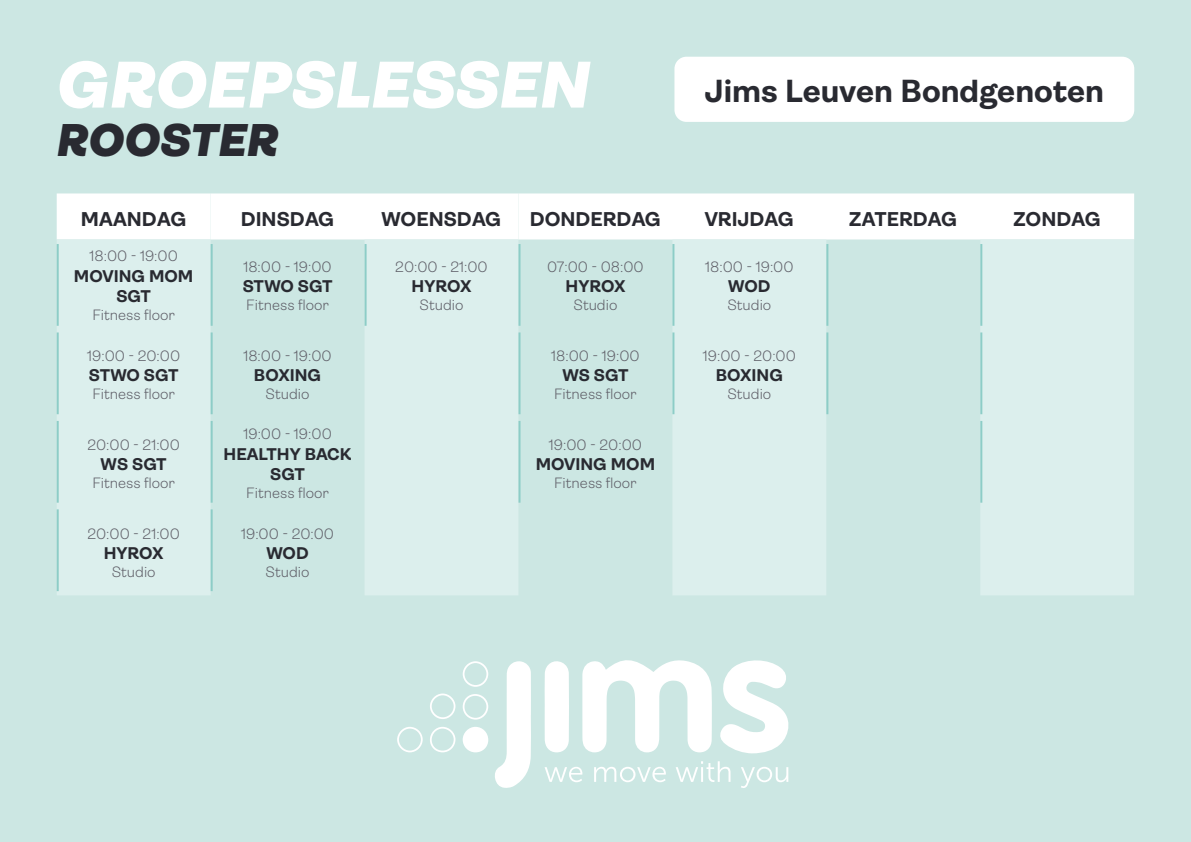
<style>
.page{position:relative;width:1191px;height:842px;background:#cce7e3}
.page>*{position:absolute;margin:0;border:0;box-sizing:border-box;transform-origin:0 0}
.t1{font:italic 900 66px "Ambit";color:#fff}
.t2{font:italic 900 46px "Ambit";color:#292a31}
.t3{font:700 32px "Ambit";color:#292a31}
.t4{font:700 20px "Ambit";color:#292a31}
.t5{font:700 17px/20.4px "Ambit";color:#292a31;text-align:center}
.t6{font:300 15px "Ambit";color:#606069}
</style>
<div class="page">
<div style="left:57px;top:193px;width:1077px;height:46px;background:#fff"></div>
<div style="left:211px;top:193px;width:307px;height:46px;background:#fff"></div>
<svg style="left:57px;top:239px;width:1077px;height:356px;fill:#dcefed"></svg>
<hr style="left:57px;top:244px;width:2px;height:82px;background:#8dcdc7">
<hr style="left:211px;top:244px;width:2px;height:82px;background:#8dcdc7">
<hr style="left:364px;top:244px;width:2px;height:82px;background:#8dcdc7">
<hr style="left:518px;top:244px;width:2px;height:82px;background:#8dcdc7">
<hr style="left:672px;top:244px;width:2px;height:82px;background:#8dcdc7">
<hr style="left:826px;top:244px;width:2px;height:82px;background:#8dcdc7">
<hr style="left:980px;top:244px;width:2px;height:82px;background:#8dcdc7">
<hr style="left:518px;top:421px;width:2px;height:82px;background:#8dcdc7">
<hr style="left:211px;top:421px;width:2px;height:82px;background:#8dcdc7">
<hr style="left:57px;top:421px;width:2px;height:82px;background:#8dcdc7">
<hr style="left:57px;top:509px;width:2px;height:82px;background:#8dcdc7">
<hr style="left:57px;top:332px;width:2px;height:82px;background:#8dcdc7">
<hr style="left:211px;top:332px;width:2px;height:82px;background:#8dcdc7">
<hr style="left:518px;top:332px;width:2px;height:82px;background:#8dcdc7">
<hr style="left:672px;top:332px;width:2px;height:82px;background:#8dcdc7">
<hr style="left:826px;top:332px;width:2px;height:82px;background:#8dcdc7">
<hr style="left:980px;top:332px;width:2px;height:82px;background:#8dcdc7">
<hr style="left:980px;top:421px;width:2px;height:82px;background:#8dcdc7">
<hr style="left:211px;top:509px;width:2px;height:82px;background:#8dcdc7">
<svg style="left:544px;top:767px;width:38px;height:15px"></svg>
<svg style="left:594px;top:767px;width:72px;height:15px"></svg>
<svg style="left:676px;top:761px;width:54px;height:21px"></svg>
<svg style="left:741px;top:767px;width:47px;height:21px"></svg>
<svg style="left:582px;top:660px;width:207px;height:93px"></svg>
<svg style="left:495px;top:661px;width:36px;height:127px"></svg>
<svg style="left:544px;top:661px;width:25px;height:91px;background:#fafcfc"></svg>
<svg style="left:430px;top:693px;width:25px;height:26px"></svg>
<svg style="left:463px;top:694px;width:25px;height:26px"></svg>
<svg style="left:462px;top:661px;width:26px;height:26px"></svg>
<svg style="left:430px;top:727px;width:25px;height:25px"></svg>
<svg style="left:397px;top:727px;width:26px;height:25px"></svg>
<div style="left:462px;top:727px;width:26px;height:25px;background:#fff;border-radius:50%"></div>
<div style="left:674px;top:57px;width:460px;height:65px;background:#fff;border-radius:12px"></div>
<p class="t1" style="left:57px;top:47px;width:535px">GROEPSLESSEN</p>
<p class="t2" style="left:57px;top:114px;width:223px">ROOSTER</p>
<p class="t3" style="left:704px;top:73px;width:401px">Jims Leuven Bondgenoten</p>
<p class="t4" style="left:81px;top:208px;width:107px">MAANDAG</p>
<p class="t4" style="left:241px;top:208px;width:95px">DINSDAG</p>
<p class="t4" style="left:381px;top:208px;width:121px">WOENSDAG</p>
<p class="t4" style="left:530px;top:208px;width:133px">DONDERDAG</p>
<p class="t4" style="left:705px;top:208px;width:91px">VRIJDAG</p>
<p class="t4" style="left:849px;top:208px;width:110px">ZATERDAG</p>
<p class="t4" style="left:1013px;top:208px;width:89px">ZONDAG</p>
<p class="t6" style="left:89px;top:248px;width:90px">18:00 - 19:00</p>
<p class="t5" style="left:74px;top:266px;width:121px">MOVING MOM<br>SGT</p>
<p class="t6" style="left:92px;top:307px;width:84px">Fitness floor</p>
<p class="t6" style="left:243px;top:258px;width:90px">18:00 - 19:00</p>
<p class="t5" style="left:243px;top:276px;width:91px">STWO SGT</p>
<p class="t6" style="left:246px;top:296px;width:84px">Fitness floor</p>
<p class="t6" style="left:395px;top:258px;width:94px">20:00 - 21:00</p>
<p class="t5" style="left:411px;top:276px;width:61px">HYROX</p>
<p class="t6" style="left:419px;top:296px;width:45px">Studio</p>
<p class="t6" style="left:547px;top:258px;width:98px">07:00 - 08:00</p>
<p class="t5" style="left:565px;top:276px;width:61px">HYROX</p>
<p class="t6" style="left:573px;top:296px;width:45px">Studio</p>
<p class="t6" style="left:705px;top:258px;width:90px">18:00 - 19:00</p>
<p class="t5" style="left:728px;top:276px;width:44px">WOD</p>
<p class="t6" style="left:727px;top:296px;width:45px">Studio</p>
<p class="t6" style="left:87px;top:347px;width:94px">19:00 - 20:00</p>
<p class="t5" style="left:89px;top:365px;width:91px">STWO SGT</p>
<p class="t6" style="left:92px;top:385px;width:84px">Fitness floor</p>
<p class="t6" style="left:87px;top:436px;width:94px">20:00 - 21:00</p>
<p class="t5" style="left:101px;top:454px;width:68px">WS SGT</p>
<p class="t6" style="left:92px;top:474px;width:84px">Fitness floor</p>
<p class="t6" style="left:87px;top:525px;width:94px">20:00 - 21:00</p>
<p class="t5" style="left:104px;top:543px;width:61px">HYROX</p>
<p class="t6" style="left:112px;top:563px;width:45px">Studio</p>
<p class="t6" style="left:243px;top:347px;width:90px">18:00 - 19:00</p>
<p class="t5" style="left:254px;top:365px;width:69px">BOXING</p>
<p class="t6" style="left:266px;top:385px;width:45px">Studio</p>
<p class="t6" style="left:243px;top:426px;width:90px">19:00 - 19:00</p>
<p class="t5" style="left:224px;top:444px;width:129px">HEALTHY BACK<br>SGT</p>
<p class="t6" style="left:246px;top:485px;width:84px">Fitness floor</p>
<p class="t6" style="left:241px;top:525px;width:95px">19:00 - 20:00</p>
<p class="t5" style="left:266px;top:543px;width:44px">WOD</p>
<p class="t6" style="left:266px;top:563px;width:45px">Studio</p>
<p class="t6" style="left:551px;top:347px;width:90px">18:00 - 19:00</p>
<p class="t5" style="left:562px;top:365px;width:68px">WS SGT</p>
<p class="t6" style="left:554px;top:385px;width:84px">Fitness floor</p>
<p class="t6" style="left:549px;top:436px;width:94px">19:00 - 20:00</p>
<p class="t5" style="left:536px;top:454px;width:121px">MOVING MOM</p>
<p class="t6" style="left:554px;top:474px;width:84px">Fitness floor</p>
<p class="t6" style="left:703px;top:347px;width:94px">19:00 - 20:00</p>
<p class="t5" style="left:715px;top:365px;width:69px">BOXING</p>
<p class="t6" style="left:727px;top:385px;width:45px">Studio</p>
</div>
